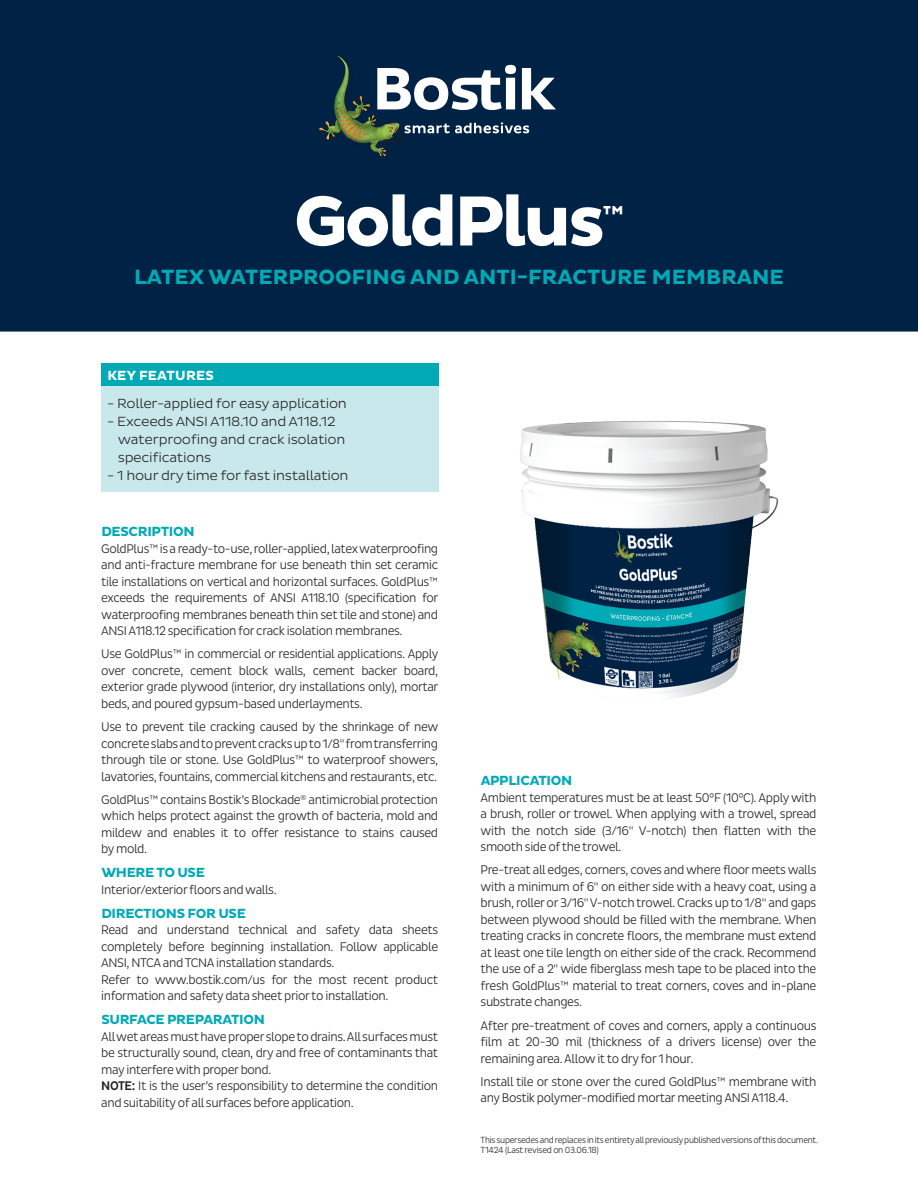
<style>
.page{position:relative;width:918px;height:1188px;background:#fff}
.page>*{position:absolute;margin:0;border:0;box-sizing:border-box;transform-origin:0 0}
.t1{font:700 72px "Pluto Sans";letter-spacing:-.05em;color:#fff}
.t2{font:700 27.15px "Pluto Sans";color:#fff}
.t3{font:700 21px "Pluto Sans";letter-spacing:.005em;color:#00aab5}
.t4{font:300 13.5px/18px "Pluto Sans";letter-spacing:-.02em;color:#231f20}
.NB_Body_Header{font:700 13.5px "Pluto Sans";letter-spacing:-.025em;color:#00aab5}
.NB_Body_Copy{font:700 13.5px "Pluto Sans";letter-spacing:-.025em;color:#00aab5}
.t5{font:700 13.5px "Pluto Sans";letter-spacing:.015em;color:#fff}
.NB_Body_Copy-2{font:300 12.75px/16.5px "Pluto Sans Cond";letter-spacing:-.03em;color:#231f20;text-align:justify}
.NB_document_identity{font:300 9px/10.5px "Pluto Sans Cond";letter-spacing:-.03em;color:#231f20}
.s1{font-weight:500}
</style>
<div class="page">
<div style="left:0;top:0;width:918px;height:332px;background:#002245"></div>
<svg style="left:417px;top:122px;width:112px;height:11px"></svg>
<svg style="left:417px;top:65px;width:139px;height:45px"></svg>
<img style="left:319px;top:52px;width:98px;height:108px">
<div style="left:101px;top:364px;width:338px;height:22px;background:#00aab5"></div>
<div style="left:101px;top:386px;width:338px;height:106px;background:#c8e8ec"></div>
<img style="left:520px;top:421px;width:259px;height:278px">
<h1 class="t1" style="left:294px;top:180px;width:313px">GoldPlus</h1>
<h2 class="t2" style="left:602px;top:199px;width:24px">™</h2>
<h3 class="t3" style="left:134px;top:264px;width:651px">LATEX WATERPROOFING AND ANTI-FRACTURE MEMBRANE</h3>
<p class="t5" style="left:107px;top:368px;width:108px">KEY FEATURES</p>
<p class="t4" style="left:107px;top:394px;width:241px">- Roller-applied for easy application</p>
<p class="t4" style="left:118px;top:412px;width:229px;text-indent:-10px">- Exceeds ANSI A118.10 and A118.12 waterproofing and crack isolation specifications</p>
<p class="t4" style="left:107px;top:466px;width:243px">- 1 hour dry time for fast installation</p>
<p class="NB_Body_Header" style="left:101px;top:524px;width:95px">DESCRIPTION</p>
<p class="NB_Body_Copy-2" style="left:101px;top:540px;width:339px">GoldPlus™ is a ready-to-use, roller-applied, latex waterproofing and anti-fracture membrane for use beneath thin set ceramic tile installations on vertical and horizontal surfaces. GoldPlus™ exceeds the requirements of ANSI A118.10 (specification for waterproofing membranes beneath thin set tile and stone) and ANSI A118.12 specification for crack isolation membranes.</p>
<p class="NB_Body_Copy-2" style="left:101px;top:646px;width:339px">Use GoldPlus™ in commercial or residential applications. Apply over concrete, cement block walls, cement backer board, exterior grade plywood (interior, dry installations only), mortar beds, and poured gypsum-based underlayments.</p>
<p class="NB_Body_Copy-2" style="left:101px;top:719px;width:339px">Use to prevent tile cracking caused by the shrinkage of new concrete slabs and to prevent cracks up to 1/8" from transferring through tile or stone. Use GoldPlus™ to waterproof showers, lavatories, fountains, commercial kitchens and restaurants, etc.</p>
<p class="NB_Body_Copy-2" style="left:101px;top:791px;width:338px">GoldPlus™ contains Bostik’s Blockade<sup>®</sup> antimicrobial protection which helps protect against the growth of bacteria, mold and mildew and enables it to offer resistance to stains caused by mold.</p>
<p class="NB_Body_Copy" style="left:101px;top:865px;width:105px">WHERE TO USE</p>
<p class="NB_Body_Copy-2" style="left:101px;top:881px;width:177px">Interior/exterior floors and walls.</p>
<p class="NB_Body_Copy" style="left:101px;top:906px;width:146px">DIRECTIONS FOR USE</p>
<p class="NB_Body_Copy-2" style="left:101px;top:922px;width:338px">Read and understand technical and safety data sheets completely before beginning installation. Follow applicable ANSI, NTCA and TCNA installation standards.</p>
<p class="NB_Body_Copy-2" style="left:101px;top:971px;width:338px">Refer to www.bostik.com/us for the most recent product information and safety data sheet prior to installation.</p>
<p class="NB_Body_Header" style="left:101px;top:1012px;width:165px">SURFACE PREPARATION</p>
<p class="NB_Body_Copy-2" style="left:101px;top:1028px;width:338px">All wet areas must have proper slope to drains. All surfaces must be structurally sound, clean, dry and free of contaminants that may interfere with proper bond.</p>
<p class="NB_Body_Copy-2" style="left:101px;top:1078px;width:338px"><span class="s1">NOTE:</span> It is the user’s responsibility to determine the condition and suitability of all surfaces before application.</p>
<p class="NB_Body_Header" style="left:481px;top:773px;width:93px">APPLICATION</p>
<p class="NB_Body_Copy-2" style="left:481px;top:789px;width:337px">Ambient temperatures must be at least 50°F (10°C). Apply with a brush, roller or trowel. When applying with a trowel, spread with the notch side (3/16" V-notch) then flatten with the smooth side of the trowel.</p>
<p class="NB_Body_Copy-2" style="left:481px;top:862px;width:337px">Pre-treat all edges, corners, coves and where floor meets walls with a minimum of 6" on either side with a heavy coat, using a brush, roller or 3/16" V-notch trowel. Cracks up to 1/8" and gaps between plywood should be filled with the membrane. When treating cracks in concrete floors, the membrane must extend at least one tile length on either side of the crack. Recommend the use of a 2" wide fiberglass mesh tape to be placed into the fresh GoldPlus™ material to treat corners, coves and in-plane substrate changes.</p>
<p class="NB_Body_Copy-2" style="left:481px;top:1017px;width:337px">After pre-treatment of coves and corners, apply a continuous film at 20-30 mil (thickness of a drivers license) over the remaining area. Allow it to dry for 1 hour.</p>
<p class="NB_Body_Copy-2" style="left:481px;top:1073px;width:337px">Install tile or stone over the cured GoldPlus™ membrane with any Bostik polymer-modified mortar meeting ANSI A118.4.</p>
<p class="NB_document_identity" style="left:481px;top:1135px;width:339px">This supersedes and replaces in its entirety all previously published versions of this document.<br>T1424 (Last revised on 03.06.18)</p>
</div>
